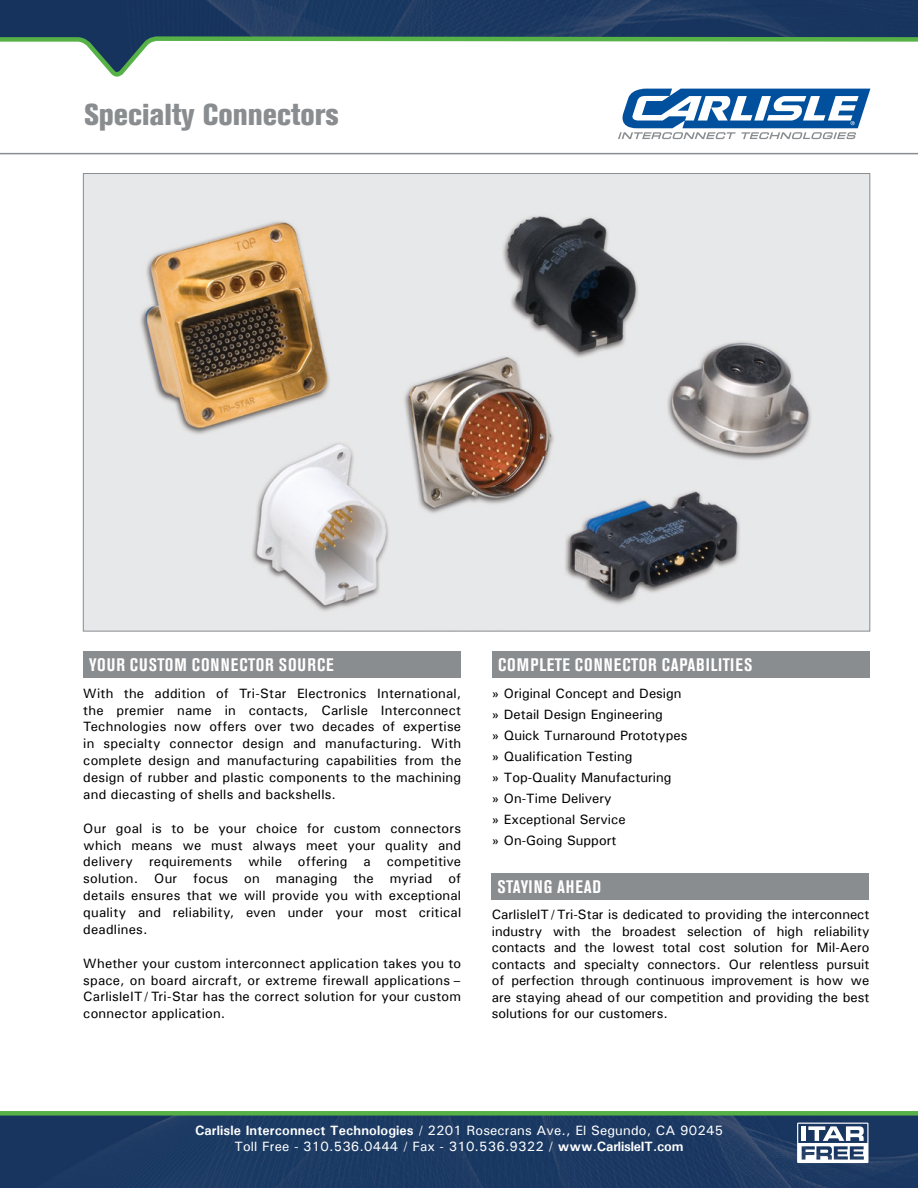
<style>
.page{position:relative;width:918px;height:1188px;background:#fff}
.page>*{position:absolute;margin:0;border:0;box-sizing:border-box;transform-origin:0 0}
.t1{font:800 condensed 30px "Akzidenz Grotesk BE";color:#898d90}
.t2{font:700 condensed 18px "Akzidenz Grotesk BE";letter-spacing:.055em;color:#fff}
.t3{font:500 13.5px/16.8px "Univers";color:#000;text-align:justify}
.t4{font:500 13.5px/16.2px "Univers";letter-spacing:.01em;color:#fff;text-align:center}
.s1{font-weight:700}
</style>
<div class="page">
<div style="left:0;top:1116px;width:918px;height:72px;background:#1b3963"></div>
<div style="left:0;top:1111px;width:918px;height:5px;background:#56b146"></div>
<img style="left:85px;top:175px;width:783px;height:454px">
<div style="left:491px;top:873px;width:378px;height:27px;background:#898d90"></div>
<div style="left:492px;top:651px;width:378px;height:27px;background:#898d90"></div>
<div style="left:83px;top:651px;width:378px;height:27px;background:#898d90"></div>
<img style="left:0;top:0;width:918px;height:35px">
<hr style="left:0;top:153px;width:918px;height:1px;background:#898d90">
<svg style="left:0;top:35px;width:918px;height:42px"></svg>
<svg style="left:618px;top:88px;width:252px;height:51px"></svg>
<svg style="left:797px;top:1123px;width:71px;height:40px"></svg>
<h1 class="t1" style="left:84px;top:97px;width:256px">Specialty Connectors</h1>
<h2 class="t2" style="left:89px;top:654px;width:246px">YOUR CUSTOM CONNECTOR SOURCE</h2>
<h2 class="t2" style="left:498px;top:654px;width:256px">COMPLETE CONNECTOR CAPABILITIES</h2>
<p class="t3" style="left:83px;top:684px;width:379px">With the addition of Tri-Star Electronics International, the premier name in contacts, Carlisle Interconnect Technologies now offers over two decades of expertise in specialty connector design and manufacturing. With complete design and manufacturing capabilities from the design of rubber and plastic components to the machining and diecasting of shells and backshells.</p>
<p class="t3" style="left:83px;top:819px;width:379px">Our goal is to be your choice for custom connectors which means we must always meet your quality and delivery requirements while offering a competitive solution. Our focus on managing the myriad of details ensures that we will provide you with exceptional quality and reliability, even under your most critical deadlines.</p>
<p class="t3" style="left:83px;top:954px;width:379px">Whether your custom interconnect application takes you to space, on board aircraft, or extreme firewall applications – CarlisleIT/ Tri-Star has the correct solution for your custom connector application.</p>
<p class="t3" style="left:492px;top:682px;width:197px;line-height:21px;text-align:left">» Original Concept and Design » Detail Design Engineering<br>» Quick Turnaround Prototypes » Qualification Testing<br>» Top-Quality Manufacturing<br>» On-Time Delivery<br>» Exceptional Service<br>» On-Going Support</p>
<h2 class="t2" style="left:497px;top:876px;width:105px">STAYING AHEAD</h2>
<p class="t3" style="left:492px;top:906px;width:379px">CarlisleIT/ Tri-Star is dedicated to providing the interconnect industry with the broadest selection of high reliability contacts and the lowest total cost solution for Mil-Aero contacts and specialty connectors. Our relentless pursuit of perfection through continuous improvement is how we are staying ahead of our competition and providing the best solutions for our customers.</p>
<p class="t4" style="left:195px;top:1122px;width:530px"><span class="s1">Carlisle Interconnect Technologies</span> / 2201 Rosecrans Ave., El Segundo, CA 90245<br>Toll Free - 310.536.0444 / Fax - 310.536.9322 / <span class="s1">www.CarlisleIT.com</span></p>
</div>
